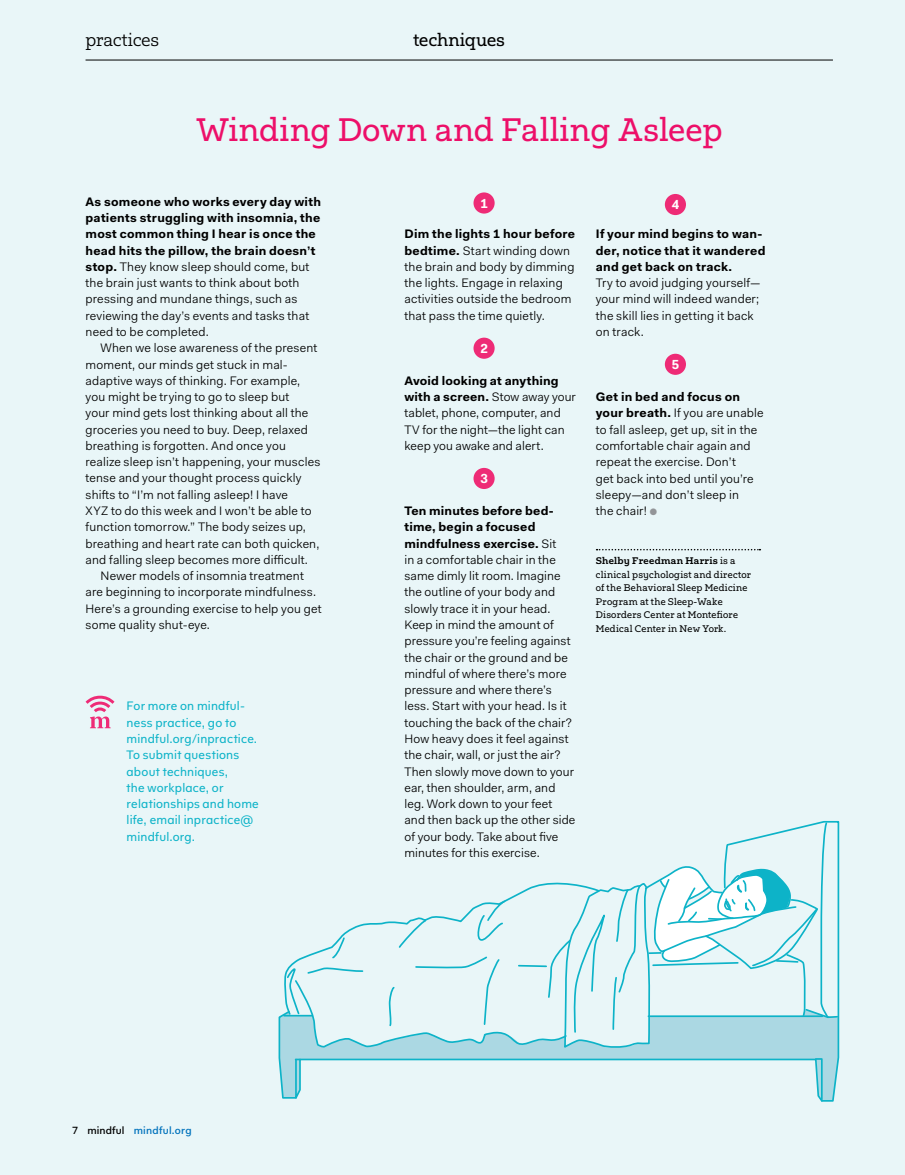
<style>
.page{position:relative;width:905px;height:1175px;background:#fff}
.page>*{position:absolute;margin:0;border:0;box-sizing:border-box;transform-origin:0 0}
.t1{font:33px "Fakt Slab Pro";letter-spacing:.005em;color:#ed0f69}
.t2{font:18px "Fakt Slab Pro";color:#000}
.t3{font:18px "Fakt Slab Pro Blond";letter-spacing:-.005em;color:#000}
.t4{font:700 13.2px "Fakt Pro";color:#fff}
.t5{font:12.3px/16.2px "Fakt Pro Blond";letter-spacing:.015em;color:#000}
.t6{font:700 12.3px/16.2px "Fakt Pro";letter-spacing:.02em;color:#000}
.t7{font:12.3px/16.2px "Fakt Pro";letter-spacing:.015em;color:#0db3c8}
.t8{font:500 10.5px "Fakt Pro";letter-spacing:.02em;color:#0072bc}
.t9{font:9.75px/13.5px "Fakt Slab Pro";letter-spacing:.02em;color:#000}
.s1{font-family:"Fakt Pro";font-weight:700}
.s2{font-family:"Fakt Pro Blond";font-weight:400}
.s3{font-family:"Fakt Pro";font-size:13.2px;color:#939598}
.s4{font-weight:600}
.s5{color:#000}
</style>
<div class="page">
<div style="left:0;top:0;width:904px;height:1174px;background:#e9f6f8"></div>
<svg style="left:278px;top:820px;width:561px;height:282px"></svg>
<svg style="left:596px;top:549px;width:164px;height:1px"></svg>
<div style="left:473px;top:192px;width:21px;height:21px;background:#ee2b76;border-radius:50%"></div>
<div style="left:473px;top:337px;width:21px;height:22px;background:#ee2b76;border-radius:50%"></div>
<div style="left:473px;top:468px;width:21px;height:21px;background:#ee2b76;border-radius:50%"></div>
<svg style="left:86px;top:695px;width:28px;height:33px"></svg>
<div style="left:664px;top:194px;width:22px;height:21px;background:#ee2b76;border-radius:50%"></div>
<div style="left:664px;top:354px;width:22px;height:21px;background:#ee2b76;border-radius:50%"></div>
<hr style="left:86px;top:60px;width:746px;height:1px;background:#000">
<h2 class="t3" style="left:86px;top:28px;width:75px">practices</h2>
<h2 class="t2" style="left:413px;top:28px;width:93px">techniques</h2>
<h1 class="t1" style="left:196px;top:107px;width:527px">Winding Down and Falling Asleep</h1>
<p class="t6" style="left:86px;top:193px;width:237px">As someone who works every day with patients struggling with insomnia, the most common thing I hear is once the head hits the pillow, the brain doesn’t</p>
<p class="t5" style="left:86px;top:258px;width:225px"><span class="s1">stop.</span> They know sleep should come, but the brain just wants to think about both pressing and mundane things, such as reviewing the day’s events and tasks that need to be completed.</p>
<p class="t5" style="left:86px;top:340px;width:236px;text-indent:15px">When we lose awareness of the present moment, our minds get stuck in mal&shy;adaptive ways of thinking. For example, you might be trying to go to sleep but<br>your mind gets lost thinking about all the groceries you need to buy. Deep, relaxed breathing is forgotten. And once you realize sleep isn’t happening, your muscles tense and your thought process quickly shifts to “I’m not falling asleep! I have<br>XYZ to do this week and I won’t be able to function tomorrow.” The body seizes up, breathing and heart rate can both quicken, and falling sleep becomes more difficult.</p>
<p class="t5" style="left:86px;top:568px;width:237px;text-indent:15px">Newer models of insomnia treatment are beginning to incorporate mindfulness.<br>Here’s a grounding exercise to help you get some quality shut-eye.</p>
<p class="t7" style="left:127px;top:698px;width:134px">For more on mindful&shy;ness practice, go to mindful.org/inpractice.<br>To submit questions about techniques,<br>the workplace, or relationships and home life, email inpractice@ mindful.org.</p>
<p class="t4" style="left:480px;top:194px;width:9px">1</p>
<p class="t6" style="left:404px;top:226px;width:172px">Dim the lights 1 hour before</p>
<p class="t5" style="left:404px;top:242px;width:172px"><span class="s1">bedtime.</span> Start winding down the brain and body by dimming the lights. Engage in relaxing activities outside the bedroom that pass the time quietly.</p>
<p class="t4" style="left:480px;top:339px;width:9px">2</p>
<p class="t6" style="left:404px;top:372px;width:173px">Avoid looking at anything with a screen. <span class="s2">Stow away your</span></p>
<p class="t5" style="left:404px;top:405px;width:162px">tablet, phone, computer, and<br>TV for the night—the light can keep you awake and alert.</p>
<p class="t4" style="left:480px;top:469px;width:9px">3</p>
<p class="t6" style="left:404px;top:502px;width:154px">Ten minutes before bed&shy;time, begin a focused mindfulness exercise. <span class="s2">Sit</span></p>
<p class="t5" style="left:404px;top:551px;width:172px">in a comfortable chair in the same dimly lit room. Imagine the outline of your body and slowly trace it in your head.<br>Keep in mind the amount of pressure you’re feeling against the chair or the ground and be mindful of where there’s more pressure and where there’s less. Start with your head. Is it touching the back of the chair?<br>How heavy does it feel against the chair, wall, or just the air?<br>Then slowly move down to your ear, then shoulder, arm, and leg. Work down to your feet and then back up the other side of your body. Take about five minutes for this exercise.</p>
<p class="t4" style="left:671px;top:196px;width:9px">4</p>
<p class="t6" style="left:595px;top:226px;width:171px">If your mind begins to wan&shy;der, notice that it wandered and get back on track.</p>
<p class="t5" style="left:595px;top:275px;width:166px">Try to avoid judging yourself— your mind will indeed wander; the skill lies in getting it back on track.</p>
<p class="t4" style="left:671px;top:355px;width:9px">5</p>
<p class="t6" style="left:595px;top:389px;width:146px">Get in bed and focus on</p>
<p class="t5" style="left:595px;top:405px;width:169px"><span class="s1">your breath.</span> If you are unable to fall asleep, get up, sit in the comfortable chair again and repeat the exercise. Don’t<br>get back into bed until you’re sleepy—and don’t sleep in<br>the chair! <span class="s3">●</span></p>
<p class="t9" style="left:595px;top:554px;width:157px"><span class="s4">Shelby Freedman Harris</span> is a clinical psychologist and director of the Behavioral Sleep Medicine<br>Program at the Sleep-Wake<br>Disorders Center at Montefiore<br>Medical Center in New York.</p>
<p class="t8" style="left:72px;top:1123px;width:121px"><span class="s5">7 mindful</span> mindful.org</p>
</div>
